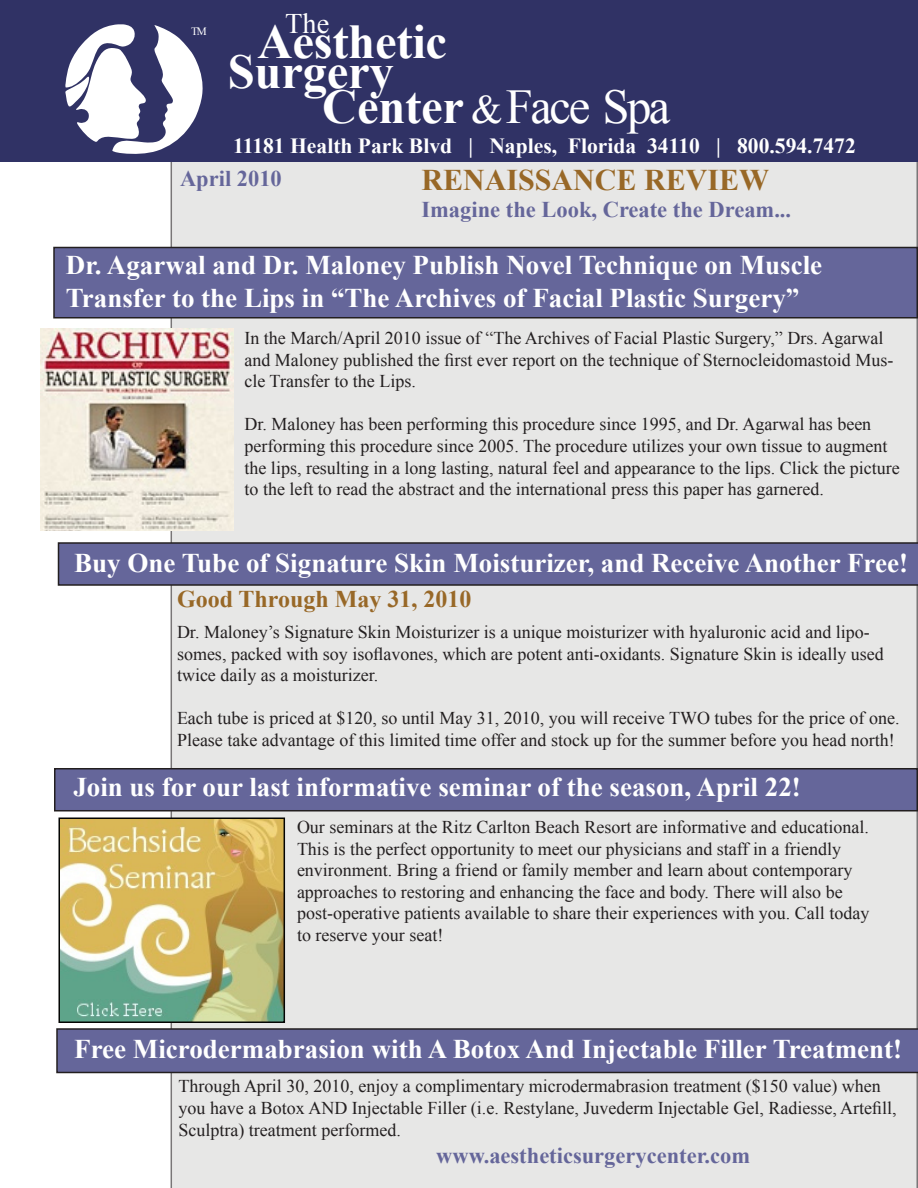
<style>
.page{position:relative;width:918px;height:1188px;background:#fff}
.page>*{position:absolute;margin:0;border:0;box-sizing:border-box;transform-origin:0 0}
.t1{font:700 48.6px/35.1px "Times New Roman";letter-spacing:-.005em;color:#fff}
.t2{font:700 30px "Times New Roman";color:#986827}
.t3{font:28.35px "Times New Roman";color:#fff}
.t4{font:700 27px/32.4px "Times New Roman";color:#fff}
.t5{font:700 24px "Times New Roman";color:#986827}
.t6{font:700 22.5px "Times New Roman";color:#65669a}
.t7{font:700 21.6px "Times New Roman";color:#fff}
.t8{font:18px/21.6px "Times New Roman";color:#231f20}
.t9{font:11.25px "Times New Roman";color:#fff}
.s1{font-weight:400;font-size:40.5px}
.s2{font-weight:400}
</style>
<div class="page">
<div style="left:171px;top:162px;width:747px;height:1026px;background:#e7e7e6"></div>
<svg style="left:56px;top:1028px;width:862px;height:45px;background:#616292"></svg>
<div style="left:0;top:0;width:918px;height:162px;background:#303265"></div>
<svg style="left:65px;top:24px;width:138px;height:130px"></svg>
<svg style="left:58px;top:542px;width:860px;height:44px;background:#616292"></svg>
<div style="left:54px;top:248px;width:863px;height:70px;background:#65669a"></div>
<div style="left:53px;top:247px;width:865px;height:71px;border:2px solid #231f20"></div>
<div style="left:55px;top:769px;width:862px;height:42px;background:#65669a"></div>
<div style="left:54px;top:768px;width:864px;height:43px;border:2px solid #231f20"></div>
<img style="left:61px;top:821px;width:221px;height:199px">
<div style="left:58px;top:818px;width:227px;height:205px;border:2px solid #040503"></div>
<img style="left:41px;top:329px;width:193px;height:202px">
<p class="t9" style="left:191px;top:24px;width:17px">TM</p>
<h3 class="t3" style="left:285px;top:5px;width:46px">The</h3>
<h1 class="t1" style="left:258px;top:23px;width:191px">Aesthetic</h1>
<h1 class="t1" style="left:322px;top:53px;width:350px;text-indent:-94px">Surgery<br>Center <span class="s1">&amp;</span><span class="s2">Face Spa</span></h1>
<p class="t7" style="left:233px;top:131px;width:624px">11181 Health Park Blvd | Naples, Florida 34110 | 800.594.7472</p>
<p class="t2" style="left:422px;top:159px;width:349px">RENAISSANCE REVIEW</p>
<p class="t6" style="left:422px;top:194px;width:371px">Imagine the Look, Create the Dream...</p>
<p class="t6" style="left:180px;top:163px;width:103px">April 2010</p>
<p class="t4" style="left:66px;top:248px;width:758px">Dr. Agarwal and Dr. Maloney Publish Novel Technique on Muscle<br>Transfer to the Lips in “The Archives of Facial Plastic Surgery”</p>
<p class="t8" style="left:244px;top:327px;width:650px">In the March/April 2010 issue of “The Archives of Facial Plastic Surgery,” Drs. Agarwal and Maloney published the first ever report on the technique of Sternocleidomastoid Mus&shy;cle Transfer to the Lips.</p>
<p class="t8" style="left:244px;top:413px;width:657px">Dr. Maloney has been performing this procedure since 1995, and Dr. Agarwal has been performing this procedure since 2005. The procedure utilizes your own tissue to augment the lips, resulting in a long lasting, natural feel and appearance to the lips. Click the picture to the left to read the abstract and the international press this paper has garnered.</p>
<p class="t4" style="left:74px;top:546px;width:835px">Buy One Tube of Signature Skin Moisturizer, and Receive Another Free!</p>
<p class="t5" style="left:177px;top:583px;width:296px">Good Through May 31, 2010</p>
<p class="t8" style="left:177px;top:621px;width:708px">Dr. Maloney’s Signature Skin Moisturizer is a unique moisturizer with hyaluronic acid and lipo&shy;somes, packed with soy isoflavones, which are potent anti-oxidants. Signature Skin is ideally used twice daily as a moisturizer.</p>
<p class="t8" style="left:177px;top:707px;width:724px">Each tube is priced at $120, so until May 31, 2010, you will receive TWO tubes for the price of one.<br>Please take advantage of this limited time offer and stock up for the summer before you head north!</p>
<p class="t4" style="left:73px;top:770px;width:729px">Join us for our last informative seminar of the season, April 22!</p>
<p class="t8" style="left:297px;top:816px;width:574px">Our seminars at the Ritz Carlton Beach Resort are informative and educational.<br>This is the perfect opportunity to meet our physicians and staff in a friendly environment. Bring a friend or family member and learn about contemporary approaches to restoring and enhancing the face and body. There will also be post-operative patients available to share their experiences with you. Call today to reserve your seat!</p>
<p class="t4" style="left:74px;top:1032px;width:829px">Free Microdermabrasion with A Botox And Injectable Filler Treatment!</p>
<p class="t8" style="left:178px;top:1075px;width:720px">Through April 30, 2010, enjoy a complimentary microdermabrasion treatment ($150 value) when you have a Botox AND Injectable Filler (i.e. Restylane, Juvederm Injectable Gel, Radiesse, Artefill,<br>Sculptra) treatment performed.</p>
<p class="t6" style="left:436px;top:1140px;width:316px">www.aestheticsurgerycenter.com</p>
</div>
